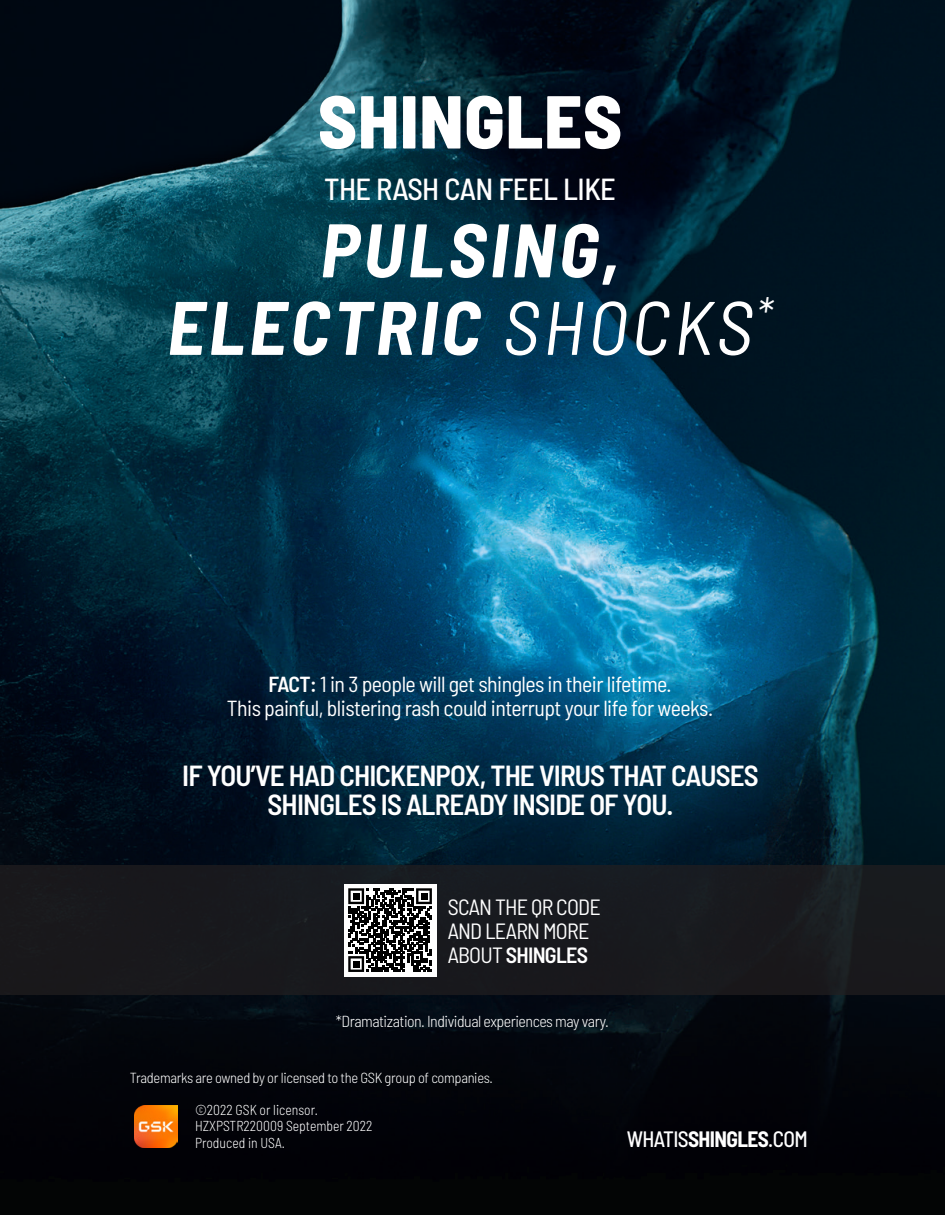
<style>
.page{position:relative;width:945px;height:1215px;background:#fff}
.page>*{position:absolute;margin:0;border:0;box-sizing:border-box;transform-origin:0 0}
.t1{font:italic 700 semi-condensed 75.6px/77.6px "Barlow";letter-spacing:.05em;color:#fff;text-align:center}
.t2{font:800 semi-condensed 74.7px "Barlow";letter-spacing:.01em;color:#fff}
.t3{font:500 semi-condensed 30.6px "Barlow";letter-spacing:-.02em;color:#fff}
.t4{font:600 semi-condensed 29.1px/29.7px "Barlow";letter-spacing:-.03em;color:#fff;text-align:center}
.t5{font:500 semi-condensed 22.35px "Barlow";letter-spacing:-.03em;color:#fff;scale:.96 1}
.t6{font:semi-condensed 22.05px/24px "Barlow";letter-spacing:-.035em;color:#fff}
.t7{font:semi-condensed 21.9px/23.9px "Barlow";letter-spacing:-.025em;color:#fff;text-align:center}
.t8{font:300 semi-condensed 16.05px "Barlow";letter-spacing:-.03em;color:#fff}
.t9{font:300 semi-condensed 14.55px "Barlow";letter-spacing:-.025em;color:#fff}
.t10{font:300 semi-condensed 14.4px/16.5px "Barlow";color:#fff;scale:.95 1}
.s1{font-weight:400}
.s2{font-weight:600}
.s3{font-weight:700}
</style>
<div class="page">
<img style="left:0;top:0;width:945px;height:1215px">
<div style="left:0;top:865px;width:945px;height:130px;background:#18191d"></div>
<div style="left:344px;top:884px;width:92px;height:92px;background:#fff"></div>
<svg style="left:348px;top:888px;width:84px;height:84px"></svg>
<div style="left:353px;top:893px;width:7px;height:7px;background:#000"></div>
<div style="left:421px;top:893px;width:6px;height:7px;background:#000"></div>
<div style="left:353px;top:961px;width:7px;height:6px;background:#000"></div>
<img style="left:135px;top:1105px;width:42px;height:43px">
<p class="t2" style="left:318px;top:67px;width:306px">SHINGLES</p>
<p class="t3" style="left:324px;top:167px;width:293px">THE RASH CAN FEEL LIKE</p>
<p class="t1" style="left:167px;top:207px;width:607px">PULSING,<br>ELECTRIC <span class="s1">SHOCKS</span><sup>*</sup></p>
<p class="t7" style="left:227px;top:671px;width:488px"><span class="s2">FACT:</span> 1 in 3 people will get shingles in their lifetime.<br>This painful, blistering rash could interrupt your life for weeks.</p>
<p class="t4" style="left:182px;top:758px;width:578px">IF YOU’VE HAD CHICKENPOX, THE VIRUS THAT CAUSES<br>SHINGLES IS ALREADY INSIDE OF YOU.</p>
<p class="t6" style="left:448px;top:893px;width:155px">SCAN THE QR CODE<br>AND LEARN MORE<br>ABOUT <span class="s2">SHINGLES</span></p>
<p class="t8" style="left:336px;top:1010px;width:275px">*Dramatization. Individual experiences may vary.</p>
<p class="t9" style="left:130px;top:1067px;width:364px">Trademarks are owned by or licensed to the GSK group of companies.</p>
<p class="t10" style="left:195px;top:1100px;width:188px">©2022 GSK or licensor.<br>HZXPSTR220009 September 2022<br>Produced in USA.</p>
<p class="t5" style="left:627px;top:1123px;width:190px">WHATIS<span class="s3">SHINGLES</span>.COM</p>
</div>
